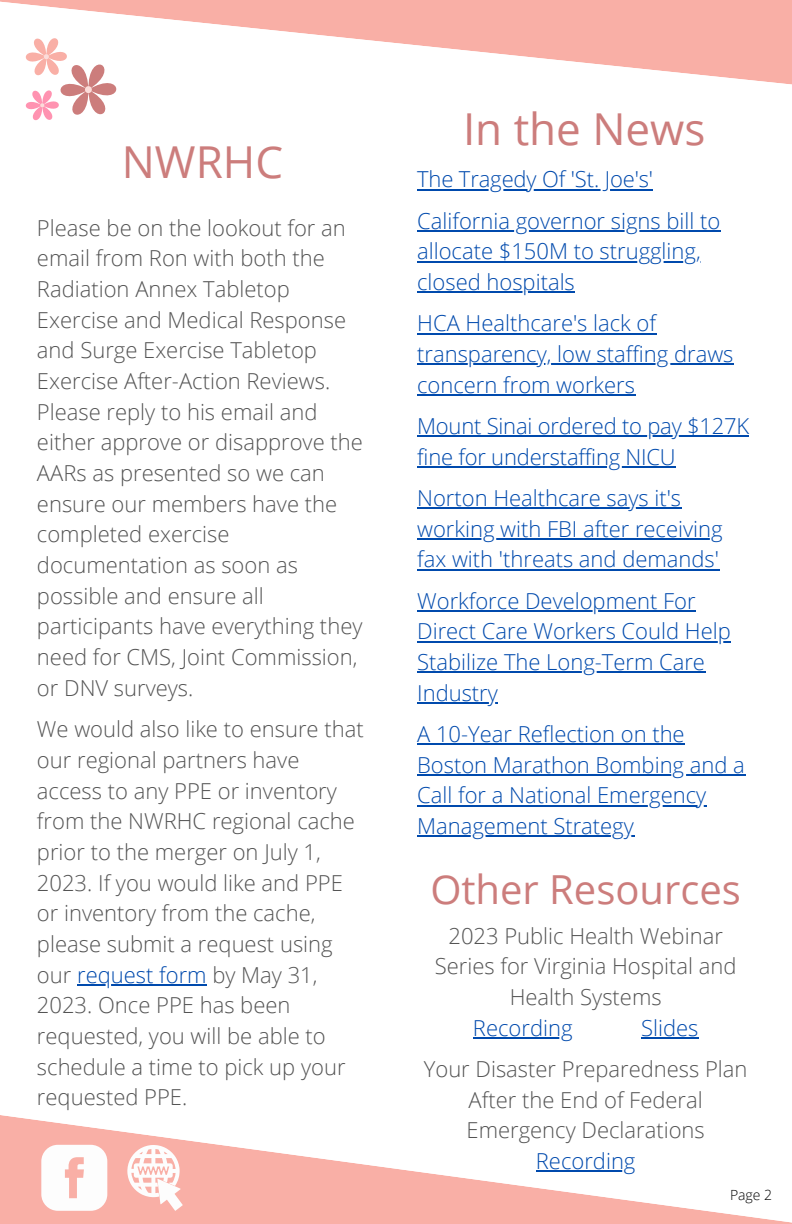
<style>
.page{position:relative;width:792px;height:1224px;background:#fff}
.page>*{position:absolute;margin:0;border:0;box-sizing:border-box;transform-origin:0 0}
.t1{font:44px "Open Sans";color:#cc7d7c}
.t2{font:40px "Open Sans";color:#cc7d7c}
.t3{font:300 22px/30.6px "Open Sans";color:#545454;text-align:center}
.t4{font:300 22px/30.6px "Open Sans";color:#004aad}
.t5{font:300 14px "Open Sans";color:#000}
.s1{color:#004aad}
</style>
<div class="page">
<svg style="left:0;top:0;width:792px;height:85px;fill:#f9afa6"></svg>
<svg style="left:0;top:1115px;width:792px;height:109px"></svg>
<svg style="left:41px;top:1145px;width:66px;height:66px"></svg>
<svg style="left:127px;top:1145px;width:56px;height:66px"></svg>
<hr style="left:473px;top:1037px;width:100px;height:2px;background:#004aad">
<hr style="left:641px;top:1037px;width:57px;height:2px;background:#004aad">
<hr style="left:536px;top:1170px;width:99px;height:2px;background:#004aad">
<hr style="left:417px;top:189px;width:236px;height:2px;background:#004aad">
<hr style="left:417px;top:230px;width:304px;height:2px;background:#004aad">
<hr style="left:417px;top:261px;width:284px;height:2px;background:#004aad">
<hr style="left:417px;top:291px;width:158px;height:2px;background:#004aad">
<hr style="left:417px;top:333px;width:239px;height:2px;background:#004aad">
<hr style="left:417px;top:363px;width:317px;height:2px;background:#004aad">
<hr style="left:417px;top:394px;width:218px;height:2px;background:#004aad">
<hr style="left:417px;top:435px;width:332px;height:2px;background:#004aad">
<hr style="left:417px;top:466px;width:259px;height:2px;background:#004aad">
<hr style="left:417px;top:507px;width:265px;height:2px;background:#004aad">
<hr style="left:417px;top:538px;width:306px;height:2px;background:#004aad">
<hr style="left:417px;top:569px;width:302px;height:2px;background:#004aad">
<hr style="left:417px;top:610px;width:279px;height:2px;background:#004aad">
<hr style="left:417px;top:641px;width:314px;height:2px;background:#004aad">
<hr style="left:417px;top:671px;width:288px;height:2px;background:#004aad">
<hr style="left:417px;top:702px;width:81px;height:2px;background:#004aad">
<hr style="left:417px;top:743px;width:268px;height:2px;background:#004aad">
<hr style="left:417px;top:774px;width:328px;height:2px;background:#004aad">
<hr style="left:417px;top:805px;width:290px;height:2px;background:#004aad">
<hr style="left:417px;top:835px;width:217px;height:2px;background:#004aad">
<hr style="left:77px;top:984px;width:130px;height:2px;background:#004aad">
<svg style="left:19px;top:25px;width:107px;height:96px"></svg>
<p class="t1" style="left:122px;top:131px;width:163px">NWRHC</p>
<p class="t3" style="left:37px;top:212px;width:327px;text-align:left">Please be on the lookout for an email from Ron with both the<br>Radiation Annex Tabletop<br>Exercise and Medical Response and Surge Exercise Tabletop<br>Exercise After-Action Reviews.<br>Please reply to his email and either approve or disapprove the<br>AARs as presented so we can ensure our members have the completed exercise documentation as soon as possible and ensure all participants have everything they need for CMS, Joint Commission, or DNV surveys.</p>
<p class="t3" style="left:37px;top:714px;width:328px;text-align:left">We would also like to ensure that our regional partners have access to any PPE or inventory from the NWRHC regional cache prior to the merger on July 1,<br>2023. If you would like and PPE or inventory from the cache, please submit a request using our <span class="s1">request form</span> by May 31,<br>2023. Once PPE has been requested, you will be able to schedule a time to pick up your requested PPE.</p>
<p class="t1" style="left:463px;top:98px;width:244px">In the News</p>
<p class="t4" style="left:417px;top:164px;width:237px">The Tragedy Of 'St. Joe's'</p>
<p class="t4" style="left:417px;top:205px;width:305px">California governor signs bill to allocate $150M to struggling, closed hospitals</p>
<p class="t4" style="left:417px;top:308px;width:318px">HCA Healthcare's lack of transparency, low staffing draws concern from workers</p>
<p class="t4" style="left:417px;top:410px;width:333px">Mount Sinai ordered to pay $127K fine for understaffing NICU</p>
<p class="t4" style="left:417px;top:482px;width:307px">Norton Healthcare says it's working with FBI after receiving fax with 'threats and demands'</p>
<p class="t4" style="left:417px;top:585px;width:315px">Workforce Development For<br>Direct Care Workers Could Help<br>Stabilize The Long-Term Care<br>Industry</p>
<p class="t4" style="left:417px;top:718px;width:329px">A 10-Year Reflection on the<br>Boston Marathon Bombing and a<br>Call for a National Emergency<br>Management Strategy</p>
<p class="t2" style="left:430px;top:861px;width:312px">Other Resources</p>
<p class="t3" style="left:435px;top:920px;width:303px">2023 Public Health Webinar<br>Series for Virginia Hospital and<br>Health Systems</p>
<p class="t4" style="left:473px;top:1012px;width:101px">Recording</p>
<p class="t4" style="left:641px;top:1012px;width:59px">Slides</p>
<p class="t3" style="left:424px;top:1053px;width:325px">Your Disaster Preparedness Plan<br>After the End of Federal<br>Emergency Declarations</p>
<p class="t4" style="left:536px;top:1145px;width:101px">Recording</p>
<p class="t5" style="left:730px;top:1185px;width:44px">Page 2</p>
</div>
